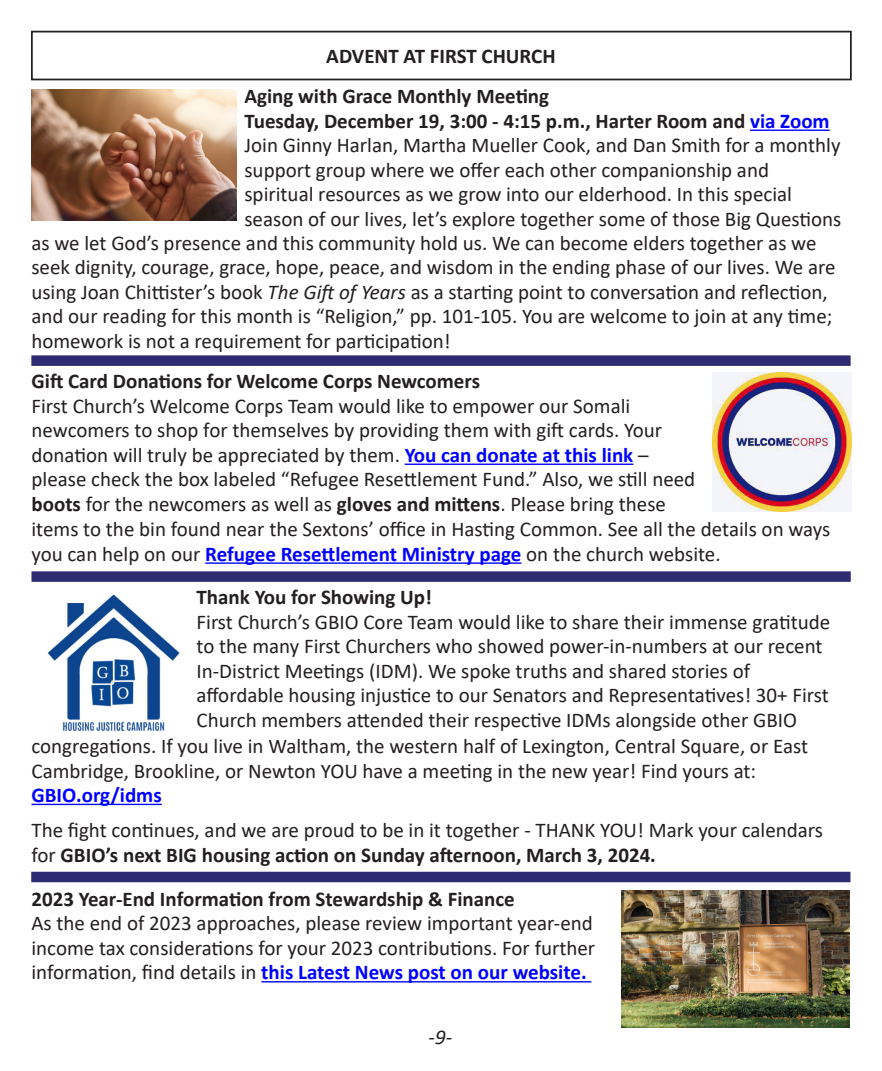
<style>
.page{position:relative;width:882px;height:1071px;background:#fff}
.page>*{position:absolute;margin:0;border:0;box-sizing:border-box;transform-origin:0 0}
.Paragraph_Style_1{font:21px/24.5px "Calibri";color:#231f20}
.Paragraph_Style_1-2{font:700 21px "Calibri";color:#231f20}
.Paragraph_Style_1-3{font:700 21px "Calibri";color:#00f}
.Paragraph_Style_1-4{font:italic 21px "Calibri";color:#231f20}
.s1{color:#00f}
.s2{font-style:italic}
.s3{font-weight:700;color:#00f}
.s4{font-weight:700}
</style>
<div class="page">
<div style="left:31px;top:872px;width:819px;height:10px;background:#2d2b72"></div>
<div style="left:31px;top:31px;width:821px;height:49px;border:2px solid #231f20"></div>
<div style="left:31px;top:355px;width:820px;height:11px;background:#2d2b72"></div>
<div style="left:32px;top:571px;width:819px;height:11px;background:#2d2b72"></div>
<hr style="left:750px;top:130px;width:80px;height:1px;background:#00f">
<img style="left:31px;top:90px;width:205px;height:131px">
<hr style="left:405px;top:464px;width:228px;height:1px;background:#00f">
<img style="left:713px;top:373px;width:138px;height:138px">
<img style="left:47px;top:594px;width:133px;height:137px">
<hr style="left:205px;top:562px;width:316px;height:2px;background:#00f">
<hr style="left:32px;top:804px;width:130px;height:1px;background:#00f">
<hr style="left:261px;top:981px;width:330px;height:2px;background:#00f">
<img style="left:621px;top:891px;width:228px;height:136px">
<p class="Paragraph_Style_1-2" style="left:326px;top:41px;width:231px">ADVENT AT FIRST CHURCH</p>
<p class="Paragraph_Style_1-2" style="left:244px;top:82px;width:306px">Aging with Grace Monthly Meeting</p>
<p class="Paragraph_Style_1-2" style="left:244px;top:106px;width:587px">Tuesday, December 19, 3:00 - 4:15 p.m., Harter Room and <span class="s1">via Zoom</span></p>
<p class="Paragraph_Style_1" style="left:244px;top:133px;width:598px">Join Ginny Harlan, Martha Mueller Cook, and Dan Smith for a monthly support group where we offer each other companionship and</p>
<p class="Paragraph_Style_1" style="left:244px;top:182px;width:549px">spiritual resources as we grow into our elderhood. In this special</p>
<p class="Paragraph_Style_1" style="left:31px;top:206px;width:812px;text-indent:213px">season of our lives, let’s explore together some of those Big Questions as we let God’s presence and this community hold us. We can become elders together as we seek dignity, courage, grace, hope, peace, and wisdom in the ending phase of our lives. We are using Joan Chittister’s book <span class="s2">The Gift of Years</span> as a starting point to conversation and reflection, and our reading for this month is “Religion,” pp. 101-105. You are welcome to join at any time; homework is not a requirement for participation!</p>
<p class="Paragraph_Style_1-2" style="left:32px;top:367px;width:450px">Gift Card Donations for Welcome Corps Newcomers</p>
<p class="Paragraph_Style_1" style="left:32px;top:393px;width:600px">First Church’s Welcome Corps Team would like to empower our Somali</p>
<p class="Paragraph_Style_1" style="left:32px;top:418px;width:632px">newcomers to shop for themselves by providing them with gift cards. Your</p>
<p class="Paragraph_Style_1" style="left:32px;top:442px;width:665px">donation will truly be appreciated by them. <span class="s3">You can donate at this link</span> – please check the box labeled “Refugee Resettlement Fund.” Also, we still need <span class="s4">boots</span> for the newcomers as well as <span class="s4">gloves and mittens</span>. Please bring these</p>
<p class="Paragraph_Style_1" style="left:32px;top:517px;width:801px">items to the bin found near the Sextons’ office in Hasting Common. See all the details on ways you can help on our <span class="s3">Refugee Resettlement Ministry page</span> on the church website.</p>
<p class="Paragraph_Style_1-2" style="left:197px;top:583px;width:237px">Thank You for Showing Up!</p>
<p class="Paragraph_Style_1" style="left:197px;top:609px;width:635px">First Church’s GBIO Core Team would like to share their immense gratitude to the many First Churchers who showed power-in-numbers at our recent<br>In-District Meetings (IDM). We spoke truths and shared stories of</p>
<p class="Paragraph_Style_1" style="left:197px;top:683px;width:634px">affordable housing injustice to our Senators and Representatives! 30+ First<br>Church members attended their respective IDMs alongside other GBIO</p>
<p class="Paragraph_Style_1" style="left:32px;top:733px;width:778px">congregations. If you live in Waltham, the western half of Lexington, Central Square, or East<br>Cambridge, Brookline, or Newton YOU have a meeting in the new year! Find yours at:</p>
<p class="Paragraph_Style_1-3" style="left:32px;top:780px;width:132px">GBIO.org/idms</p>
<p class="Paragraph_Style_1" style="left:32px;top:817px;width:793px">The fight continues, and we are proud to be in it together - THANK YOU! Mark your calendars for <span class="s4">GBIO’s next BIG housing action on Sunday afternoon, March 3, 2024.</span></p>
<p class="Paragraph_Style_1-2" style="left:31px;top:884px;width:485px">2023 Year-End Information from Stewardship &amp; Finance</p>
<p class="Paragraph_Style_1" style="left:31px;top:911px;width:565px;text-align:justify">As the end of 2023 approaches, please review important year-end income tax considerations for your 2023 contributions. For further information, find details in <span class="s3">this Latest News post on our website.</span></p>
<p class="Paragraph_Style_1-4" style="left:429px;top:1023px;width:25px">-9-</p>
</div>
